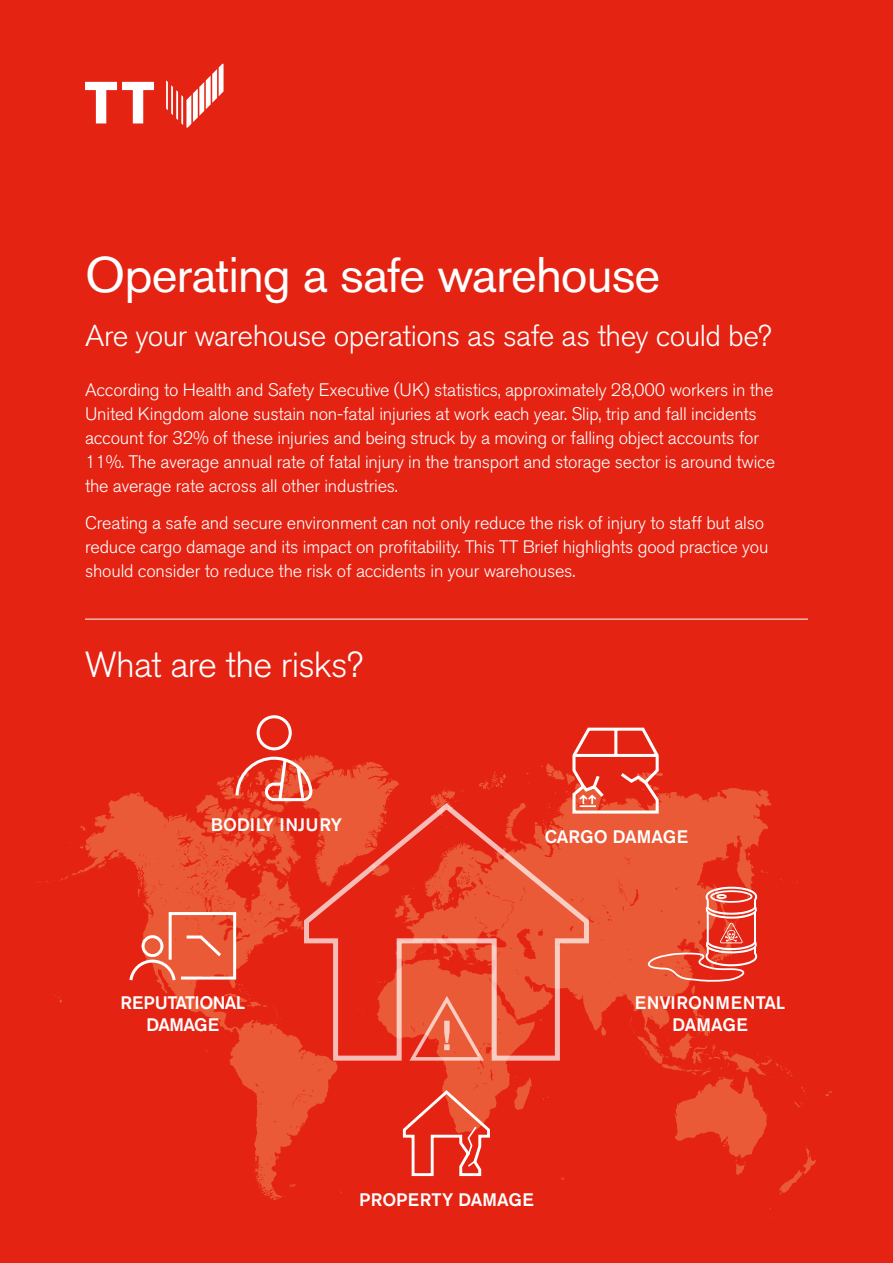
<style>
.page{position:relative;width:893px;height:1263px;background:#e42313}
.page>*{position:absolute;margin:0;border:0;box-sizing:border-box;transform-origin:0 0}
.t1{font:49.5px "Akzidenz Grotesk BE";letter-spacing:-.015em;color:#fff}
.t2{font:300 36px "Akzidenz Grotesk BE";letter-spacing:-.025em;color:#fff}
.t3{font:300 30px "Akzidenz Grotesk BE";letter-spacing:-.02em;color:#fff}
.t4{font:300 18px/24px "Akzidenz Grotesk BE";letter-spacing:-.01em;color:#fff}
.t5{font:500 18px/21.6px "Akzidenz Grotesk BE";color:#fff;text-align:center}
.t6{font:500 18px/21.6px "Akzidenz Grotesk BE";letter-spacing:-.03em;color:#fff;text-align:center}
</style>
<div class="page">
<svg style="left:38px;top:755px;width:794px;height:463px"></svg>
<svg style="left:139px;top:799px;width:569px;height:383px"></svg>
<svg style="left:85px;top:82px;width:69px;height:41px"></svg>
<svg style="left:166px;top:64px;width:58px;height:64px"></svg>
<svg style="left:129px;top:912px;width:107px;height:68px"></svg>
<svg style="left:403px;top:1090px;width:87px;height:86px"></svg>
<svg style="left:304px;top:803px;width:285px;height:257px"></svg>
<hr style="left:85px;top:619px;width:723px;height:1px;background:#fff">
<svg style="left:235px;top:715px;width:77px;height:86px"></svg>
<svg style="left:572px;top:728px;width:87px;height:85px"></svg>
<svg style="left:648px;top:887px;width:109px;height:95px"></svg>
<svg style="left:409px;top:996px;width:75px;height:64px"></svg>
<h1 class="t1" style="left:85px;top:246px;width:577px">Operating a safe warehouse</h1>
<h3 class="t3" style="left:85px;top:319px;width:688px">Are your warehouse operations as safe as they could be?</h3>
<p class="t4" style="left:85px;top:378px;width:692px">According to Health and Safety Executive (UK) statistics, approximately 28,000 workers in the United Kingdom alone sustain non-fatal injuries at work each year. Slip, trip and fall incidents account for 32% of these injuries and being struck by a moving or falling object accounts for 11%. The average annual rate of fatal injury in the transport and storage sector is around twice the average rate across all other industries.</p>
<p class="t4" style="left:85px;top:511px;width:685px">Creating a safe and secure environment can not only reduce the risk of injury to staff but also reduce cargo damage and its impact on profitability. This TT Brief highlights good practice you should consider to reduce the risk of accidents in your warehouses.</p>
<h2 class="t2" style="left:85px;top:644px;width:280px">What are the risks?</h2>
<p class="t5" style="left:211px;top:813px;width:133px">BODILY INJURY</p>
<p class="t6" style="left:120px;top:992px;width:126px">REPUTATIONAL<br>DAMAGE</p>
<p class="t5" style="left:545px;top:826px;width:145px">CARGO DAMAGE</p>
<p class="t5" style="left:635px;top:992px;width:152px">ENVIRONMENTAL<br>DAMAGE</p>
<p class="t5" style="left:359px;top:1188px;width:176px">PROPERTY DAMAGE</p>
</div>
